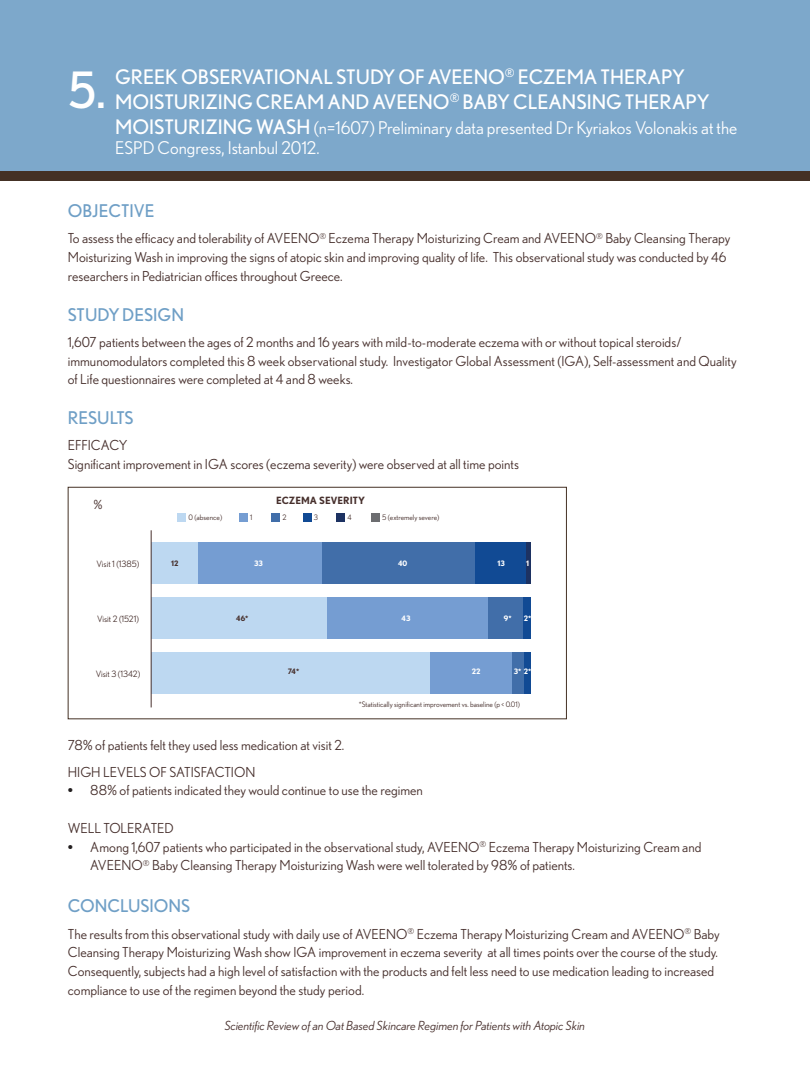
<style>
.page{position:relative;width:810px;height:1080px;background:#fff}
.page>*{position:absolute;margin:0;border:0;box-sizing:border-box;transform-origin:0 0}
.t1{font:50px "Nobel";color:#fff}
.t2{font:20px/25px "Nobel";color:#fff}
.t3{font:17.5px/20px "Nobel";color:#fff}
.t4{font:17.5px "Nobel";color:#6f9fc6}
.t5{font:13.75px/18.8px "Nobel";color:#47302d}
.t6{font:italic 12.5px "Nobel";color:#47302d}
.t7{font:12.5px "Nobel";color:#47302d}
.t8{font:700 10px "Nobel";color:#47302d}
.t9{font:8.75px "Nobel";color:#47302d}
.t10{font:7.5px "Nobel";color:#47302d}
.t11{font:700 7.5px "Nobel";color:#fff}
.t12{font:700 7.5px "Nobel";color:#47302d}
.s1{font-size:20px}
.s2{font-family:"Times";font-size:15px;color:#231f20}
</style>
<div class="page">
<div style="left:0;top:0;width:810px;height:177px;background:#7da8cb"></div>
<div style="left:0;top:171px;width:810px;height:10px;background:#443125"></div>
<div style="left:370px;top:542px;width:161px;height:42px;background:#1d3262"></div>
<div style="left:365px;top:542px;width:161px;height:42px;background:#114a94"></div>
<div style="left:314px;top:542px;width:160px;height:42px;background:#416ea9"></div>
<div style="left:194px;top:542px;width:128px;height:42px;background:#759dd2"></div>
<div style="left:151px;top:542px;width:47px;height:42px;background:#bdd8f1"></div>
<div style="left:68px;top:487px;width:499px;height:232px;border:1px solid #443125"></div>
<div style="left:516px;top:597px;width:15px;height:42px;background:#114a94"></div>
<div style="left:473px;top:597px;width:50px;height:42px;background:#416ea9"></div>
<div style="left:194px;top:597px;width:294px;height:42px;background:#759dd2"></div>
<div style="left:151px;top:597px;width:176px;height:42px;background:#bdd8f1"></div>
<div style="left:516px;top:653px;width:15px;height:41px;background:#114a94"></div>
<div style="left:469px;top:652px;width:54px;height:42px;background:#416ea9"></div>
<div style="left:181px;top:652px;width:330px;height:42px;background:#759dd2"></div>
<div style="left:151px;top:652px;width:279px;height:42px;background:#bdd8f1"></div>
<div style="left:178px;top:513px;width:8px;height:9px;background:#bdd8f1"></div>
<div style="left:239px;top:513px;width:8px;height:9px;background:#759dd2"></div>
<div style="left:271px;top:513px;width:9px;height:9px;background:#416ea9"></div>
<div style="left:303px;top:513px;width:8px;height:9px;background:#114a94"></div>
<div style="left:336px;top:513px;width:9px;height:9px;background:#1d3262"></div>
<div style="left:371px;top:513px;width:8px;height:9px;background:#6c6d70"></div>
<hr style="left:151px;top:530px;width:1px;height:177px;background:#47302d">
<p class="t1" style="left:68px;top:61px;width:40px">5.</p>
<p class="t2" style="left:115px;top:64px;width:596px">GREEK OBSERVATIONAL STUDY OF AVEENO<sup>®</sup> ECZEMA THERAPY<br>MOISTURIZING CREAM AND AVEENO<sup>®</sup> BABY CLEANSING THERAPY</p>
<p class="t3" style="left:115px;top:117px;width:624px"><span class="s1">MOISTURIZING WASH</span> (n=1607) Preliminary data presented Dr Kyriakos Volonakis at the<br>ESPD Congress, Istanbul 2012.</p>
<p class="t4" style="left:68px;top:201px;width:88px">OBJECTIVE</p>
<p class="t5" style="left:68px;top:229px;width:664px">To assess the efficacy and tolerability of AVEENO<sup>®</sup> Eczema Therapy Moisturizing Cream and AVEENO<sup>®</sup> Baby Cleansing Therapy<br>Moisturizing Wash in improving the signs of atopic skin and improving quality of life. This observational study was conducted by 46 researchers in Pediatrician offices throughout Greece.</p>
<p class="t4" style="left:68px;top:304px;width:118px">STUDY DESIGN</p>
<p class="t5" style="left:68px;top:332px;width:670px">1,607 patients between the ages of 2 months and 16 years with mild-to-moderate eczema with or without topical steroids/ immunomodulators completed this 8 week observational study. Investigator Global Assessment (IGA), Self-assessment and Quality of Life questionnaires were completed at 4 and 8 weeks.</p>
<p class="t4" style="left:68px;top:408px;width:67px">RESULTS</p>
<p class="t5" style="left:68px;top:436px;width:61px">EFFICACY</p>
<p class="t5" style="left:68px;top:455px;width:453px">Significant improvement in IGA scores (eczema severity) were observed at all time points</p>
<p class="t7" style="left:93px;top:497px;width:11px">%</p>
<p class="t8" style="left:276px;top:495px;width:90px">ECZEMA SEVERITY</p>
<p class="t10" style="left:189px;top:513px;width:35px">0 (absence)</p>
<p class="t10" style="left:250px;top:513px;width:4px">1</p>
<p class="t10" style="left:282px;top:513px;width:6px">2</p>
<p class="t10" style="left:314px;top:513px;width:6px">3</p>
<p class="t10" style="left:347px;top:513px;width:6px">4</p>
<p class="t10" style="left:382px;top:513px;width:59px">5 (extremely severe)</p>
<p class="t9" style="left:97px;top:558px;width:44px">Visit 1 (1385)</p>
<p class="t12" style="left:171px;top:559px;width:9px">12</p>
<p class="t11" style="left:254px;top:559px;width:10px">33</p>
<p class="t11" style="left:398px;top:559px;width:11px">40</p>
<p class="t11" style="left:498px;top:559px;width:9px">13</p>
<p class="t11" style="left:526px;top:559px;width:4px">1</p>
<p class="t9" style="left:97px;top:613px;width:43px">Visit 2 (1521)</p>
<p class="t12" style="left:236px;top:614px;width:14px">46*</p>
<p class="t11" style="left:402px;top:614px;width:10px">43</p>
<p class="t11" style="left:504px;top:614px;width:9px">9*</p>
<p class="t11" style="left:524px;top:614px;width:9px">2*</p>
<p class="t9" style="left:96px;top:669px;width:46px">Visit 3 (1342)</p>
<p class="t12" style="left:288px;top:667px;width:13px">74*</p>
<p class="t11" style="left:472px;top:667px;width:10px">22</p>
<p class="t11" style="left:514px;top:667px;width:19px">3* 2*</p>
<p class="t10" style="left:359px;top:700px;width:162px">*Statistically significant improvement vs. baseline (p &lt; 0.01)</p>
<p class="t5" style="left:68px;top:736px;width:278px">78% of patients felt they used less medication at visit 2.</p>
<p class="t5" style="left:68px;top:762px;width:189px">HIGH LEVELS OF SATISFACTION</p>
<p class="t5" style="left:68px;top:781px;width:357px"><span class="s2">•</span> 88% of patients indicated they would continue to use the regimen</p>
<p class="t5" style="left:68px;top:818px;width:108px">WELL TOLERATED</p>
<p class="t5" style="left:90px;top:837px;width:613px;text-indent:-23px"><span class="s2">•</span> Among 1,607 patients who participated in the observational study, AVEENO<sup>®</sup> Eczema Therapy Moisturizing Cream and<br>AVEENO<sup>®</sup> Baby Cleansing Therapy Moisturizing Wash were well tolerated by 98% of patients.</p>
<p class="t4" style="left:68px;top:896px;width:124px">CONCLUSIONS</p>
<p class="t5" style="left:68px;top:924px;width:653px">The results from this observational study with daily use of AVEENO<sup>®</sup> Eczema Therapy Moisturizing Cream and AVEENO<sup>®</sup> Baby Cleansing Therapy Moisturizing Wash show IGA improvement in eczema severity at all times points over the course of the study.<br>Consequently, subjects had a high level of satisfaction with the products and felt less need to use medication leading to increased compliance to use of the regimen beyond the study period.</p>
<p class="t6" style="left:225px;top:1018px;width:362px">Scientific Review of an Oat Based Skincare Regimen for Patients with Atopic Skin</p>
</div>
